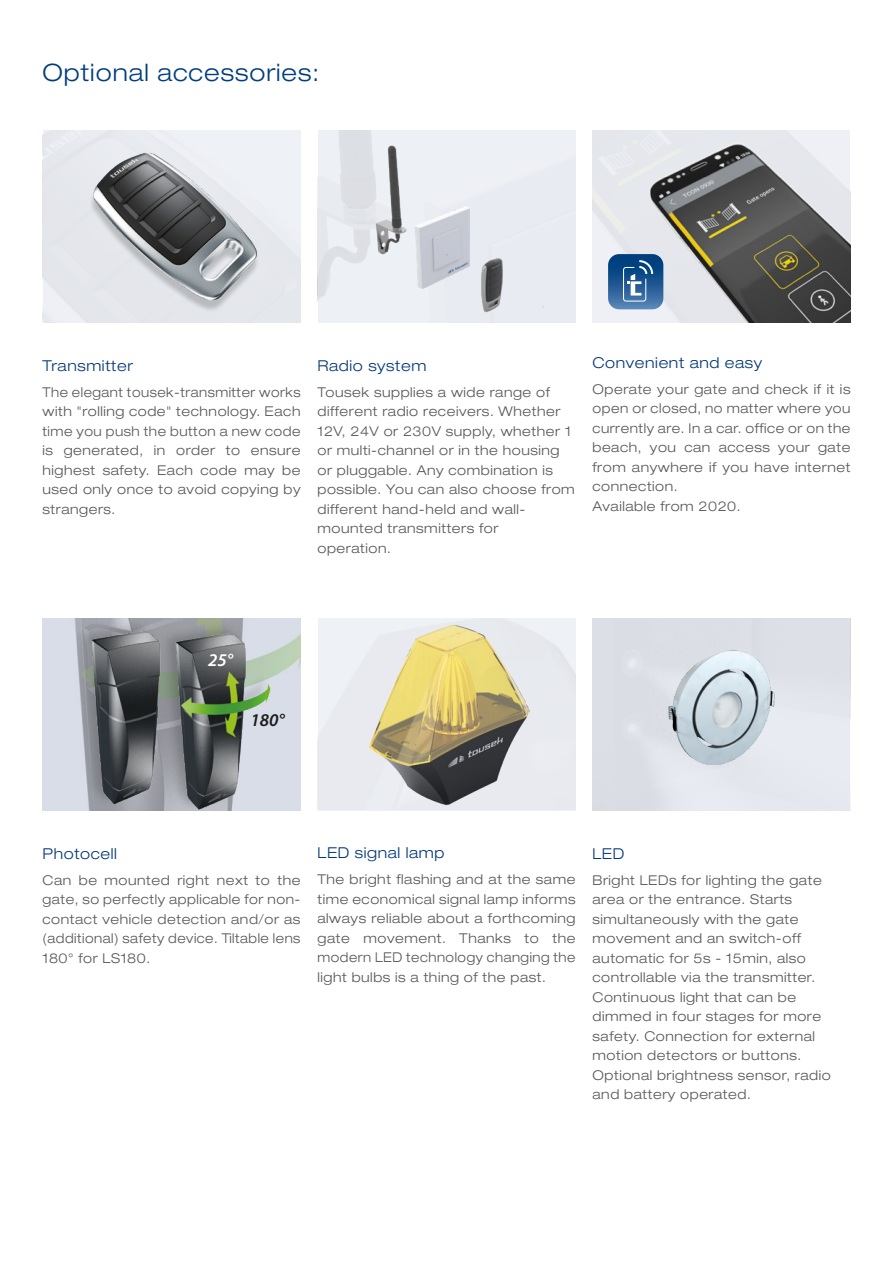
<style>
.page{position:relative;width:893px;height:1263px;background:#fff}
.page>*{position:absolute;margin:0;border:0;box-sizing:border-box;transform-origin:0 0}
.t1{font:300 expanded 24px "Helvetica Neue LT Pro";letter-spacing:.04em;color:#003e7d}
.t2{font:italic 600 18px "Myriad Pro";color:#1d1d1b}
.t3{font:italic 600 18px "Myriad Pro";color:#fff}
.t4{font:300 expanded 15px "Helvetica Neue LT Pro";letter-spacing:.04em;color:#033879}
.t5{font:300 expanded 13.5px/19.5px "Helvetica Neue LT Pro";letter-spacing:.04em;color:#575756}
.t6{font:300 expanded 13.5px/19.5px "Helvetica Neue LT Pro";letter-spacing:.04em;color:#575756;text-align:justify;scale:.95 1}
</style>
<div class="page">
<div style="left:43px;top:130px;width:257px;height:192px;background:#e4e8f0"></div>
<img style="left:91px;top:153px;width:167px;height:157px">
<div style="left:317px;top:130px;width:258px;height:192px;background:#e4e8f0"></div>
<img style="left:359px;top:136px;width:144px;height:177px">
<svg style="left:592px;top:130px;width:258px;height:192px;background:#9fa0a0"></svg>
<svg style="left:608px;top:254px;width:55px;height:55px;background:#3b6da0"></svg>
<img style="left:43px;top:618px;width:257px;height:192px">
<div style="left:75px;top:619px;width:86px;height:189px;background:#1d1d1b;opacity:.22"></div>
<img style="left:80px;top:624px;width:80px;height:187px">
<div style="left:160px;top:621px;width:110px;height:192px;background:#1d1d1b;opacity:.22"></div>
<img style="left:164px;top:626px;width:108px;height:184px">
<div style="left:317px;top:618px;width:258px;height:192px;background:#e4e8f0"></div>
<img style="left:369px;top:625px;width:161px;height:181px">
<svg style="left:592px;top:618px;width:258px;height:192px;background:#d9dee5"></svg>
<h1 class="t1" style="left:43px;top:58px;width:278px">Optional accessories:</h1>
<p class="t4" style="left:43px;top:356px;width:92px">Transmitter</p>
<p class="t6" style="left:43px;top:382px;width:273px">The elegant tousek-transmitter works with "rolling code" technology. Each time you push the button a new code is generated, in order to ensure highest safety. Each code may be used only once to avoid copying by strangers.</p>
<p class="t4" style="left:317px;top:356px;width:110px">Radio system</p>
<p class="t5" style="left:317px;top:382px;width:259px">Tousek supplies a wide range of different radio receivers. Whether<br>12V, 24V or 230V supply, whether 1 or multi-channel or in the housing or pluggable. Any combination is possible. You can also choose from different hand-held and wall&shy;mounted transmitters for operation.</p>
<p class="t4" style="left:592px;top:354px;width:171px">Convenient and easy</p>
<p class="t5" style="left:592px;top:379px;width:259px">Operate your gate and check if it is open or closed, no matter where you currently are. In a car. office or on the beach, you can access your gate from anywhere if you have internet connection.<br>Available from 2020.</p>
<h2 class="t3" style="left:208px;top:649px;width:26px">25°</h2>
<h2 class="t2" style="left:251px;top:709px;width:36px">180°</h2>
<p class="t4" style="left:43px;top:844px;width:76px">Photocell</p>
<p class="t5" style="left:43px;top:870px;width:259px;text-align:justify">Can be mounted right next to the gate, so perfectly applicable for non&shy;contact vehicle detection and/or as (additional) safety device. Tiltable lens 180° for LS180.</p>
<p class="t4" style="left:317px;top:844px;width:128px">LED signal lamp</p>
<p class="t5" style="left:317px;top:869px;width:259px;text-align:justify">The bright flashing and at the same time economical signal lamp informs always reliable about a forthcoming gate movement. Thanks to the modern LED technology changing the light bulbs is a thing of the past.</p>
<p class="t4" style="left:592px;top:844px;width:34px">LED</p>
<p class="t5" style="left:592px;top:870px;width:240px">Bright LEDs for lighting the gate area or the entrance. Starts simultaneously with the gate movement and an switch-off automatic for 5s - 15min, also controllable via the transmitter.<br>Continuous light that can be dimmed in four stages for more safety. Connection for external motion detectors or buttons.<br>Optional brightness sensor, radio and battery operated.</p>
</div>
